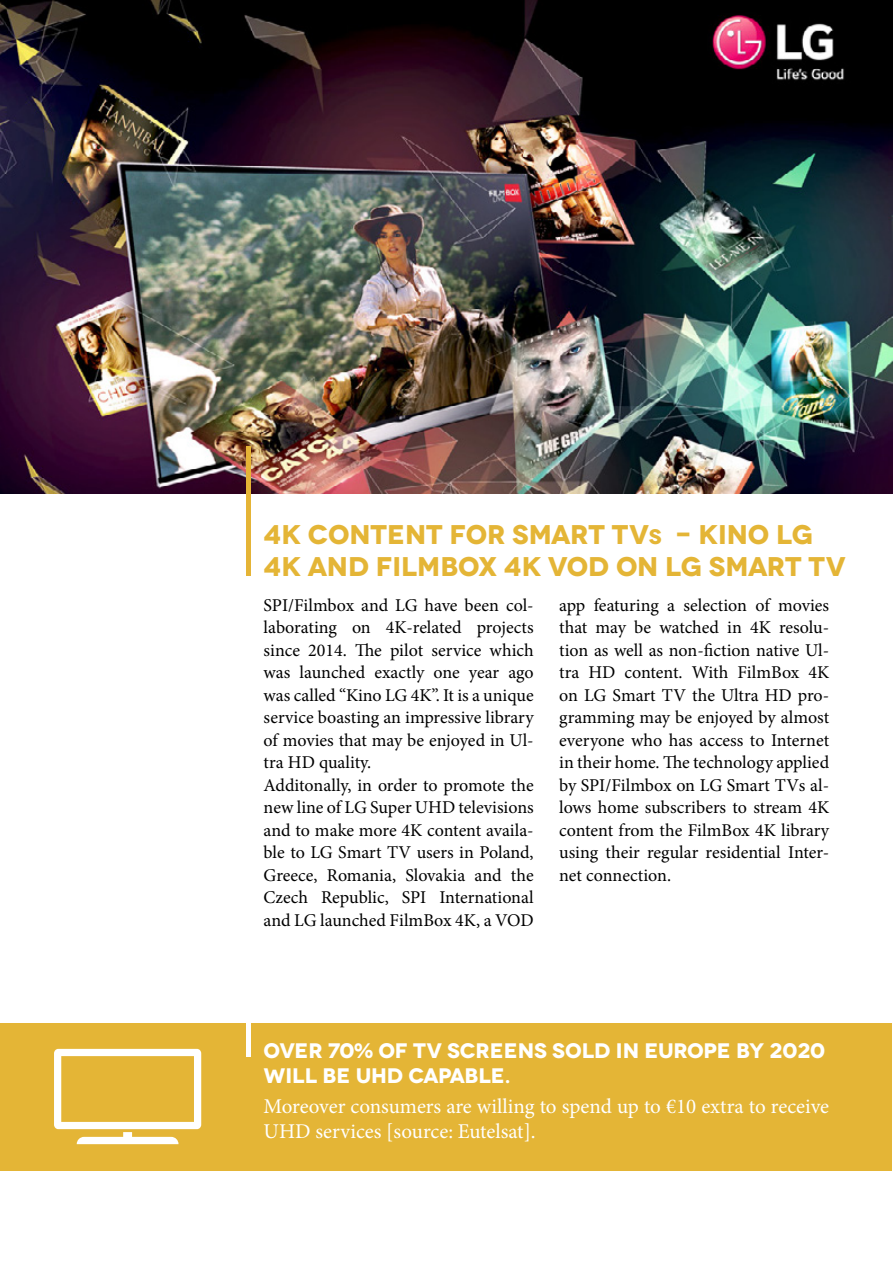
<style>
.page{position:relative;width:893px;height:1263px;background:#fff}
.page>*{position:absolute;margin:0;border:0;box-sizing:border-box;transform-origin:0 0}
.t1{font:700 27px/32.4px "Novecentowide";color:#e4b536}
.t2{font:21px/25.5px "Minion Pro";color:#fff}
.t3{font:700 21px/25.2px "Novecentowide";color:#fff}
.t4{font:18px/22.5px "Minion Pro";color:#000}
.s1{font-size:21px}
</style>
<div class="page">
<img style="left:0;top:0;width:893px;height:493px">
<hr style="left:247px;top:446px;width:4px;height:129px;background:#e5b436">
<div style="left:1px;top:1023px;width:891px;height:147px;background:#e4b536"></div>
<hr style="left:247px;top:927px;width:4px;height:130px;background:#fff">
<svg style="left:54px;top:1049px;width:147px;height:95px"></svg>
<h1 class="t1" style="left:264px;top:518px;width:583px">4K CONTENT FOR SMART TV<span class="s1">S</span> - KINO LG<br>4K AND FILMBOX 4K VOD ON LG SMART TV</h1>
<p class="t4" style="left:264px;top:594px;width:272px">SPI/Filmbox and LG have been col&shy;laborating on 4K-related projects since 2014. The pilot service which was launched exactly one year ago was called “Kino LG 4K”. It is a unique service boasting an impressive library of movies that may be enjoyed in Ul&shy;tra HD quality.<br>Additonally, in order to promote the new line of LG Super UHD televisions and to make more 4K content availa&shy;ble to LG Smart TV users in Poland, Greece, Romania, Slovakia and the Czech Republic, SPI International and LG launched FilmBox 4K, a VOD</p>
<p class="t4" style="left:559px;top:594px;width:272px;text-align:justify">app featuring a selection of movies that may be watched in 4K resolu&shy;tion as well as non-fiction native Ul&shy;tra HD content. With FilmBox 4K on LG Smart TV the Ultra HD pro&shy;gramming may be enjoyed by almost everyone who has access to Internet in their home. The technology applied by SPI/Filmbox on LG Smart TVs al&shy;lows home subscribers to stream 4K content from the FilmBox 4K library using their regular residential Inter&shy;net connection.</p>
<p class="t3" style="left:264px;top:1038px;width:563px">OVER 70% OF TV SCREENS SOLD IN EUROPE BY 2020<br>WILL BE UHD CAPABLE.</p>
<p class="t2" style="left:264px;top:1093px;width:567px">Moreover consumers are willing to spend up to €10 extra to receive<br>UHD services [source: Eutelsat].</p>
</div>
